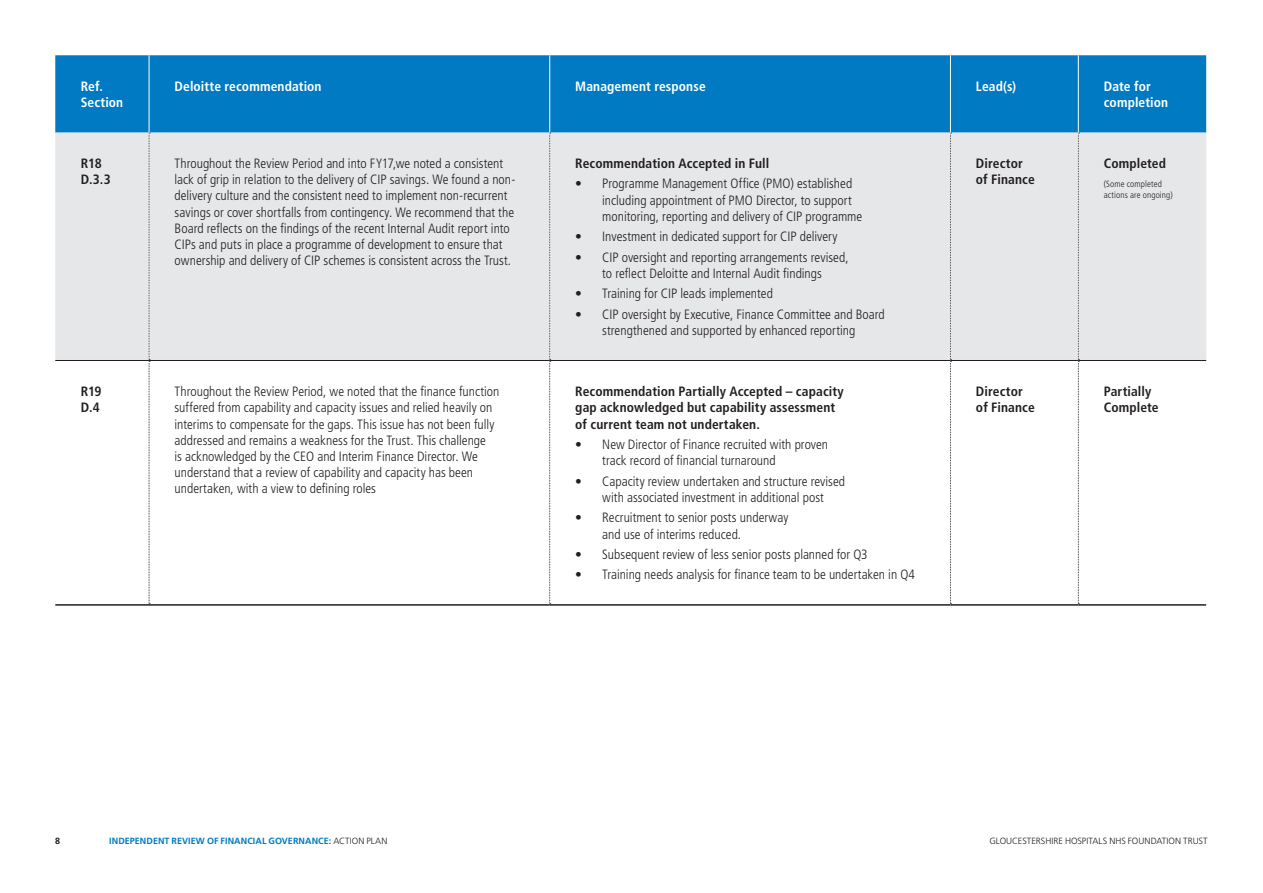
<style>
.page{position:relative;width:1263px;height:893px;background:#fff}
.page>*{position:absolute;margin:0;border:0;box-sizing:border-box;transform-origin:0 0}
.t1{font:300 condensed 13.5px/16.2px "Frutiger LT Std";color:#231f20}
.t2{font:700 condensed 13.5px/16.2px "Frutiger LT Std";letter-spacing:.01em;color:#231f20}
.t3{font:700 condensed 13.5px/16.2px "Frutiger LT Std";letter-spacing:.01em;color:#fff}
.t4{font:700 9px "Frutiger LT Std";letter-spacing:.005em;color:#007ac2}
.t5{font:300 9px "Frutiger LT Std";letter-spacing:.005em;color:#231f20}
.t6{font:300 condensed 9px/10.8px "Frutiger LT Std";letter-spacing:.015em;color:#231f20}
.t7{font:700 9px "Frutiger LT Std";color:#231f20}
.s1{font-weight:300;color:#231f20}
</style>
<div class="page">
<div style="left:55px;top:55px;width:1151px;height:78px;background:#007ac2"></div>
<div style="left:55px;top:133px;width:1151px;height:227px;background:#e6e7e9"></div>
<hr style="left:55px;top:604px;width:94px;height:2px;background:#231f20">
<hr style="left:149px;top:604px;width:401px;height:2px;background:#231f20">
<hr style="left:550px;top:604px;width:400px;height:2px;background:#231f20">
<hr style="left:950px;top:604px;width:128px;height:2px;background:#231f20">
<hr style="left:1078px;top:604px;width:128px;height:2px;background:#231f20">
<svg style="left:149px;top:133px;width:1px;height:471px"></svg>
<svg style="left:549px;top:133px;width:2px;height:471px"></svg>
<svg style="left:950px;top:133px;width:1px;height:471px"></svg>
<svg style="left:1078px;top:133px;width:1px;height:471px"></svg>
<hr style="left:55px;top:360px;width:94px;height:1px;background:#231f20">
<hr style="left:149px;top:360px;width:401px;height:1px;background:#231f20">
<hr style="left:550px;top:360px;width:400px;height:1px;background:#231f20">
<hr style="left:950px;top:360px;width:128px;height:1px;background:#231f20">
<hr style="left:1078px;top:360px;width:128px;height:1px;background:#231f20">
<hr style="left:149px;top:55px;width:1px;height:78px;background:#fff">
<hr style="left:549px;top:55px;width:1px;height:78px;background:#fff">
<hr style="left:950px;top:55px;width:1px;height:78px;background:#fff">
<hr style="left:1078px;top:55px;width:1px;height:78px;background:#fff">
<p class="t3" style="left:81px;top:78px;width:44px">Ref.<br>Section</p>
<p class="t3" style="left:175px;top:78px;width:149px">Deloitte recommendation</p>
<p class="t3" style="left:575px;top:78px;width:132px">Management response</p>
<p class="t3" style="left:976px;top:78px;width:42px">Lead(s)</p>
<p class="t3" style="left:1104px;top:78px;width:66px">Date for completion</p>
<p class="t2" style="left:81px;top:155px;width:31px">R18<br>D.3.3</p>
<p class="t1" style="left:175px;top:155px;width:342px">Throughout the Review Period and into FY17,we noted a consistent lack of grip in relation to the delivery of CIP savings. We found a non&shy;delivery culture and the consistent need to implement non-recurrent savings or cover shortfalls from contingency. We recommend that the Board reflects on the findings of the recent Internal Audit report into CIPs and puts in place a programme of development to ensure that ownership and delivery of CIP schemes is consistent across the Trust.</p>
<p class="t2" style="left:575px;top:155px;width:195px">Recommendation Accepted in Full</p>
<p class="t1" style="left:602px;top:176px;width:262px;text-indent:-27px">• Programme Management Office (PMO) established including appointment of PMO Director, to support monitoring, reporting and delivery of CIP programme</p>
<p class="t1" style="left:575px;top:229px;width:264px">• Investment in dedicated support for CIP delivery</p>
<p class="t1" style="left:575px;top:249px;width:275px;text-align:center">• CIP oversight and reporting arrangements revised, to reflect Deloitte and Internal Audit findings</p>
<p class="t1" style="left:575px;top:286px;width:199px">• Training for CIP leads implemented</p>
<p class="t1" style="left:575px;top:306px;width:311px;text-align:center">• CIP oversight by Executive, Finance Committee and Board strengthened and supported by enhanced reporting</p>
<p class="t2" style="left:81px;top:383px;width:22px">R19<br>D.4</p>
<p class="t1" style="left:175px;top:384px;width:326px">Throughout the Review Period, we noted that the finance function suffered from capability and capacity issues and relied heavily on interims to compensate for the gaps. This issue has not been fully addressed and remains a weakness for the Trust. This challenge<br>is acknowledged by the CEO and Interim Finance Director. We understand that a review of capability and capacity has been undertaken, with a view to defining roles</p>
<p class="t2" style="left:575px;top:383px;width:270px">Recommendation Partially Accepted – capacity gap acknowledged but capability assessment of current team not undertaken.</p>
<p class="t1" style="left:602px;top:436px;width:227px;text-indent:-27px">• New Director of Finance recruited with proven track record of financial turnaround</p>
<p class="t1" style="left:575px;top:473px;width:271px;text-align:center">• Capacity review undertaken and structure revised with associated investment in additional post</p>
<p class="t1" style="left:602px;top:510px;width:188px;text-indent:-27px">• Recruitment to senior posts underway and use of interims reduced.</p>
<p class="t1" style="left:575px;top:546px;width:294px">• Subsequent review of less senior posts planned for Q3</p>
<p class="t1" style="left:575px;top:567px;width:341px">• Training needs analysis for finance team to be undertaken in Q4</p>
<p class="t2" style="left:976px;top:155px;width:60px">Director of Finance</p>
<p class="t2" style="left:1104px;top:155px;width:64px">Completed</p>
<p class="t6" style="left:1104px;top:179px;width:71px">(Some completed actions are ongoing)</p>
<p class="t2" style="left:976px;top:383px;width:60px">Director of Finance</p>
<p class="t2" style="left:1104px;top:383px;width:56px">Partially<br>Complete</p>
<p class="t7" style="left:55px;top:836px;width:7px">8</p>
<p class="t4" style="left:109px;top:836px;width:280px">INDEPENDENT REVIEW OF FINANCIAL GOVERNANCE: <span class="s1">ACTION PLAN</span></p>
<p class="t5" style="left:989px;top:836px;width:220px">GLOUCESTERSHIRE HOSPITALS NHS FOUNDATION TRUST</p>
</div>
